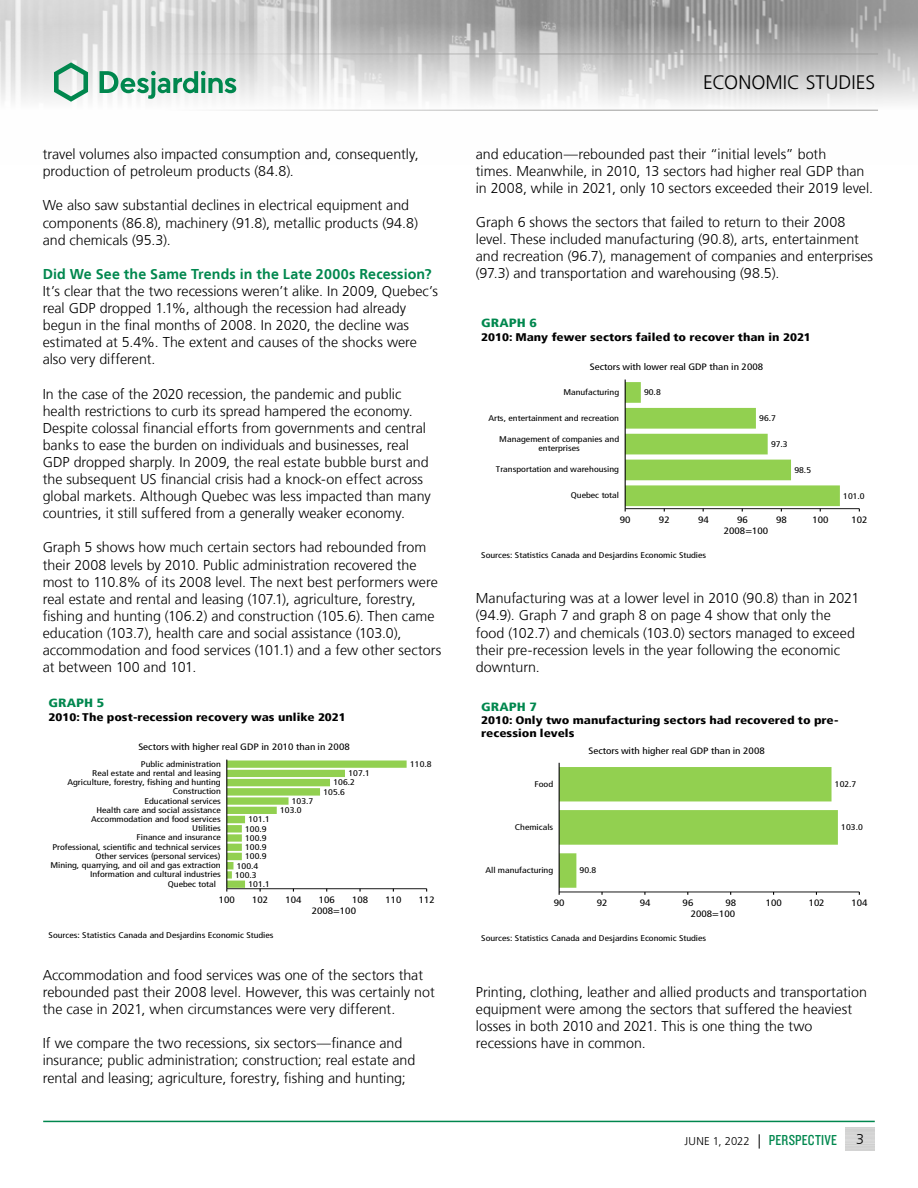
<style>
.page{position:relative;width:918px;height:1188px;background:#fff}
.page>*{position:absolute;margin:0;border:0;box-sizing:border-box;transform-origin:0 0}
.t1{font:300 19.5px "Frutiger LT";letter-spacing:.005em;color:#000}
.t2{font:15px "Knockout 29 Junior Ltweight";letter-spacing:.015em;color:#00874e}
.t3{font:300 14.25px/17.1px "Frutiger LT";color:#000}
.t4{font:700 14.25px "Frutiger LT";letter-spacing:.01em;color:#00874e}
.t5{font:900 condensed 12px "Frutiger LT";color:#00874e;scale:1.2 1}
.t6{font:900 condensed 11.1px/13.2px "Frutiger LT";color:#000;scale:1.2 1}
.t7{font:condensed 9.3px "Frutiger LT";color:#000;scale:1.2 1}
.t8{font:condensed 8.25px/9.8px "Frutiger LT";color:#000;text-align:center;scale:1.2 1}
.s1{font-family:"Frutiger LT";font-weight:300;font-size:11.25px;color:#000}
.s2{font-family:"Frutiger LT";font-weight:300;font-size:14.25px;color:#000}
</style>
<div class="page">
<img style="left:0;top:0;width:918px;height:110px">
<hr style="left:0;top:54px;width:878px;height:1px;background:#9d9d9c">
<hr style="left:0;top:110px;width:878px;height:1px;background:#9d9d9c">
<svg style="left:54px;top:62px;width:34px;height:40px"></svg>
<svg style="left:100px;top:71px;width:136px;height:28px"></svg>
<hr style="left:43px;top:1121px;width:832px;height:1px;background:#00874e">
<hr style="left:227px;top:888px;width:200px;height:1px;background:#000">
<svg style="left:226px;top:760px;width:181px;height:132px"></svg>
<hr style="left:226px;top:760px;width:1px;height:129px;background:#000">
<hr style="left:625px;top:508px;width:234px;height:1px;background:#000">
<svg style="left:625px;top:382px;width:215px;height:130px"></svg>
<hr style="left:625px;top:380px;width:1px;height:129px;background:#000">
<hr style="left:559px;top:892px;width:300px;height:1px;background:#000">
<svg style="left:559px;top:767px;width:279px;height:128px"></svg>
<hr style="left:559px;top:763px;width:1px;height:129px;background:#000">
<p class="t3" style="left:43px;top:146px;width:378px">travel volumes also impacted consumption and, consequently, production of petroleum products (84.8).</p>
<p class="t3" style="left:43px;top:197px;width:377px">We also saw substantial declines in electrical equipment and components (86.8), machinery (91.8), metallic products (94.8) and chemicals (95.3).</p>
<p class="t4" style="left:43px;top:266px;width:391px">Did We See the Same Trends in the Late 2000s Recession?</p>
<p class="t3" style="left:43px;top:283px;width:397px">It’s clear that the two recessions weren’t alike. In 2009, Quebec’s real GDP dropped 1.1%, although the recession had already begun in the final months of 2008. In 2020, the decline was estimated at 5.4%. The extent and causes of the shocks were also very different.</p>
<p class="t3" style="left:43px;top:385px;width:390px">In the case of the 2020 recession, the pandemic and public health restrictions to curb its spread hampered the economy.<br>Despite colossal financial efforts from governments and central banks to ease the burden on individuals and businesses, real GDP dropped sharply. In 2009, the real estate bubble burst and the subsequent US financial crisis had a knock-on effect across global markets. Although Quebec was less impacted than many countries, it still suffered from a generally weaker economy.</p>
<p class="t3" style="left:43px;top:539px;width:400px">Graph 5 shows how much certain sectors had rebounded from their 2008 levels by 2010. Public administration recovered the most to 110.8% of its 2008 level. The next best performers were real estate and rental and leasing (107.1), agriculture, forestry, fishing and hunting (106.2) and construction (105.6). Then came education (103.7), health care and social assistance (103.0), accommodation and food services (101.1) and a few other sectors at between 100 and 101.</p>
<p class="t5" style="left:49px;top:696px;width:48px">GRAPH 5</p>
<p class="t6" style="left:49px;top:710px;width:249px">2010: The post-recession recovery was unlike 2021</p>
<p class="t7" style="left:138px;top:742px;width:178px">Sectors with higher real GDP in 2010 than in 2008</p>
<p class="t8" style="left:141px;top:759px;width:68px">Public administration</p>
<p class="t8" style="left:92px;top:768px;width:109px">Real estate and rental and leasing</p>
<p class="t8" style="left:67px;top:777px;width:129px">Agriculture, forestry, fishing and hunting</p>
<p class="t8" style="left:173px;top:787px;width:42px">Construction</p>
<p class="t8" style="left:348px;top:769px;width:19px">107.1</p>
<p class="t8" style="left:333px;top:778px;width:19px">106.2</p>
<p class="t8" style="left:323px;top:787px;width:19px">105.6</p>
<p class="t8" style="left:145px;top:796px;width:65px">Educational services</p>
<p class="t8" style="left:292px;top:796px;width:19px">103.7</p>
<p class="t8" style="left:96px;top:805px;width:105px">Health care and social assistance</p>
<p class="t8" style="left:280px;top:805px;width:19px">103.0</p>
<p class="t8" style="left:91px;top:814px;width:110px">Accommodation and food services</p>
<p class="t8" style="left:248px;top:815px;width:19px">101.1</p>
<p class="t8" style="left:192px;top:824px;width:25px">Utilities</p>
<p class="t8" style="left:245px;top:824px;width:19px">100.9</p>
<p class="t8" style="left:137px;top:833px;width:72px">Finance and insurance</p>
<p class="t8" style="left:245px;top:833px;width:19px">100.9</p>
<p class="t8" style="left:52px;top:842px;width:142px">Professional, scientific and technical services</p>
<p class="t8" style="left:95px;top:851px;width:106px">Other services (personal services)</p>
<p class="t8" style="left:50px;top:861px;width:143px">Mining, quarrying, and oil and gas extraction</p>
<p class="t8" style="left:90px;top:870px;width:110px">Information and cultural industries</p>
<p class="t8" style="left:245px;top:842px;width:19px">100.9</p>
<p class="t8" style="left:245px;top:852px;width:19px">100.9</p>
<p class="t8" style="left:237px;top:861px;width:19px">100.4</p>
<p class="t8" style="left:235px;top:870px;width:19px">100.3</p>
<p class="t8" style="left:168px;top:879px;width:42px">Quebec total</p>
<p class="t8" style="left:248px;top:879px;width:19px">101.1</p>
<p class="t8" style="left:410px;top:759px;width:20px">110.8</p>
<p class="t7" style="left:219px;top:895px;width:15px">100</p>
<p class="t7" style="left:252px;top:895px;width:15px">102</p>
<p class="t7" style="left:286px;top:895px;width:15px">104</p>
<p class="t7" style="left:319px;top:895px;width:15px">106</p>
<p class="t7" style="left:352px;top:895px;width:15px">108</p>
<p class="t7" style="left:386px;top:895px;width:15px">110</p>
<p class="t7" style="left:419px;top:895px;width:15px">112</p>
<p class="t8" style="left:49px;top:930px;width:189px">Sources: Statistics Canada and Desjardins Economic Studies</p>
<p class="t7" style="left:312px;top:905px;width:39px">2008=100</p>
<p class="t3" style="left:43px;top:967px;width:394px">Accommodation and food services was one of the sectors that rebounded past their 2008 level. However, this was certainly not the case in 2021, when circumstances were very different.</p>
<p class="t3" style="left:43px;top:1035px;width:374px">If we compare the two recessions, six sectors—finance and insurance; public administration; construction; real estate and rental and leasing; agriculture, forestry, fishing and hunting;</p>
<h1 class="t1" style="left:703px;top:72px;width:174px">ECONOMIC STUDIES</h1>
<p class="t3" style="left:476px;top:146px;width:399px">and education—rebounded past their “initial levels” both<br>times. Meanwhile, in 2010, 13 sectors had higher real GDP than in 2008, while in 2021, only 10 sectors exceeded their 2019 level.</p>
<p class="t3" style="left:476px;top:214px;width:399px">Graph 6 shows the sectors that failed to return to their 2008 level. These included manufacturing (90.8), arts, entertainment and recreation (96.7), management of companies and enterprises (97.3) and transportation and warehousing (98.5).</p>
<p class="t5" style="left:481px;top:316px;width:48px">GRAPH 6</p>
<p class="t6" style="left:481px;top:330px;width:276px">2010: Many fewer sectors failed to recover than in 2021</p>
<p class="t7" style="left:590px;top:362px;width:146px">Sectors with lower real GDP than in 2008</p>
<p class="t8" style="left:563px;top:387px;width:48px">Manufacturing</p>
<p class="t8" style="left:644px;top:388px;width:15px">90.8</p>
<p class="t8" style="left:488px;top:413px;width:110px">Arts, entertainment and recreation</p>
<p class="t8" style="left:759px;top:413px;width:15px">96.7</p>
<p class="t8" style="left:499px;top:434px;width:101px">Management of companies and enterprises</p>
<p class="t8" style="left:771px;top:439px;width:15px">97.3</p>
<p class="t8" style="left:496px;top:465px;width:104px">Transportation and warehousing</p>
<p class="t8" style="left:794px;top:465px;width:15px">98.5</p>
<p class="t8" style="left:571px;top:491px;width:42px">Quebec total</p>
<p class="t8" style="left:843px;top:491px;width:19px">101.0</p>
<p class="t7" style="left:620px;top:515px;width:10px">90</p>
<p class="t7" style="left:659px;top:515px;width:10px">92</p>
<p class="t7" style="left:698px;top:515px;width:10px">94</p>
<p class="t7" style="left:737px;top:515px;width:10px">96</p>
<p class="t7" style="left:776px;top:515px;width:10px">98</p>
<p class="t7" style="left:813px;top:515px;width:15px">100</p>
<p class="t7" style="left:852px;top:515px;width:15px">102</p>
<p class="t8" style="left:481px;top:550px;width:189px">Sources: Statistics Canada and Desjardins Economic Studies</p>
<p class="t7" style="left:724px;top:525px;width:39px">2008=100</p>
<p class="t3" style="left:476px;top:590px;width:385px">Manufacturing was at a lower level in 2010 (90.8) than in 2021 (94.9). Graph 7 and graph 8 on page 4 show that only the food (102.7) and chemicals (103.0) sectors managed to exceed their pre‑recession levels in the year following the economic downturn.</p>
<p class="t5" style="left:481px;top:699px;width:48px">GRAPH 7</p>
<p class="t6" style="left:481px;top:714px;width:299px">2010: Only two manufacturing sectors had recovered to pre&shy;recession levels</p>
<p class="t7" style="left:588px;top:745px;width:148px">Sectors with higher real GDP than in 2008</p>
<p class="t8" style="left:535px;top:779px;width:17px">Food</p>
<p class="t8" style="left:835px;top:779px;width:19px">102.7</p>
<p class="t8" style="left:515px;top:822px;width:34px">Chemicals</p>
<p class="t8" style="left:841px;top:823px;width:19px">103.0</p>
<p class="t8" style="left:485px;top:865px;width:58px">All manufacturing</p>
<p class="t8" style="left:580px;top:866px;width:15px">90.8</p>
<p class="t7" style="left:554px;top:898px;width:10px">90</p>
<p class="t7" style="left:597px;top:898px;width:10px">92</p>
<p class="t7" style="left:640px;top:898px;width:10px">94</p>
<p class="t7" style="left:683px;top:898px;width:10px">96</p>
<p class="t7" style="left:726px;top:898px;width:10px">98</p>
<p class="t7" style="left:766px;top:898px;width:15px">100</p>
<p class="t7" style="left:809px;top:898px;width:15px">102</p>
<p class="t7" style="left:852px;top:898px;width:15px">104</p>
<p class="t7" style="left:691px;top:909px;width:39px">2008=100</p>
<p class="t8" style="left:481px;top:934px;width:189px">Sources: Statistics Canada and Desjardins Economic Studies</p>
<p class="t3" style="left:476px;top:983px;width:393px">Printing, clothing, leather and allied products and transportation equipment were among the sectors that suffered the heaviest losses in both 2010 and 2021. This is one thing the two recessions have in common.</p>
<p class="t2" style="left:685px;top:1130px;width:154px"><span class="s1">JUNE 1, 2022</span> <span class="s2">|</span> PERSPECTIVE</p>
<p class="t3" style="left:856px;top:1131px;width:9px">3</p>
</div>
